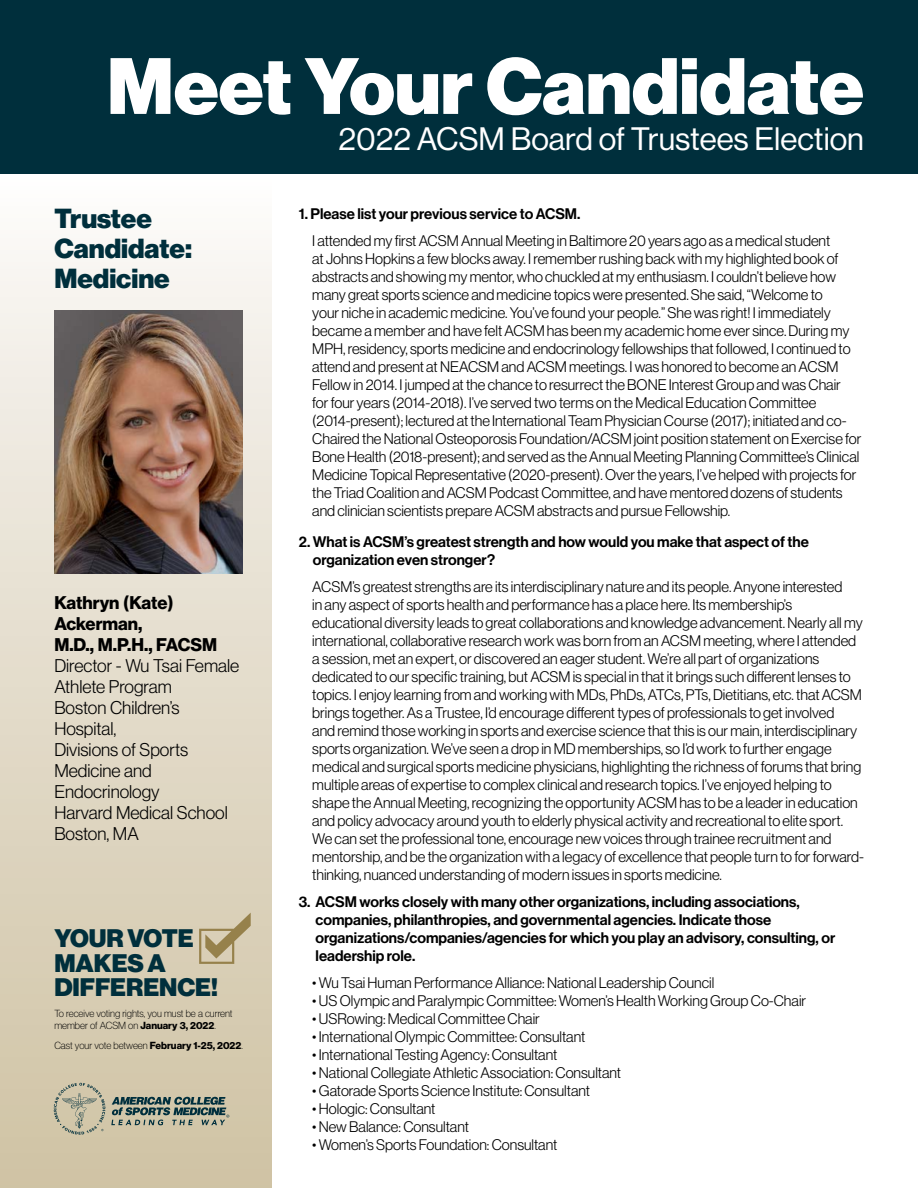
<style>
.page{position:relative;width:918px;height:1188px;background:#fff}
.page>*{position:absolute;margin:0;border:0;box-sizing:border-box;transform-origin:0 0}
.t1{font:78px "N Haas Grotesk DS Pro 95 Blk";color:#fff}
.t2{font:31.8px "N Haas Grotesk DS Pro 55 Rg";color:#fff}
.t3{font:27px/30px "N Haas Grotesk DS Pro 95 Blk";color:#002f3c}
.t4{font:24.9px/24.9px "N Haas Grotesk DS Pro 95 Blk";color:#002f3c}
.t5{font:18px/21px "N Haas Grotesk DS Pro 45 Lt";color:#000}
.t6{font:18px/21px "N Haas Grotesk DS Pro 75 Bd";color:#000}
.t7{font:15px/18px "N Haas Grotesk DS Pro 45 Lt";color:#000}
.t8{font:15px/18px "N Haas Grotesk DS Pro 65 Md";color:#000}
.t9{font:10.05px/12px "N Haas Grotesk DS Pro 35 X Lt";color:#000}
.s1{font-family:"N Haas Grotesk DS Pro 75 Bd"}
</style>
<div class="page">
<div style="left:0;top:174px;width:272px;height:1014px;background:linear-gradient(to bottom,#f9f8f6,#cec1a2)"></div>
<div style="left:0;top:0;width:918px;height:174px;background:#002f3c"></div>
<svg style="left:111px;top:1097px;width:118px;height:28px;background:#808b7f"></svg>
<svg style="left:54px;top:1083px;width:51px;height:52px;background:#bbb69d"></svg>
<svg style="left:199px;top:913px;width:52px;height:51px;background:#c3b593"></svg>
<img style="left:54px;top:310px;width:188px;height:263px">
<h1 class="t1" style="left:107px;top:41px;width:758px">Meet Your Candidate</h1>
<h2 class="t2" style="left:338px;top:121px;width:527px">2022 ACSM Board of Trustees Election</h2>
<h3 class="t3" style="left:54px;top:204px;width:139px">Trustee<br>Candidate:<br>Medicine</h3>
<p class="t6" style="left:54px;top:593px;width:164px">Kathryn (Kate)<br>Ackerman,<br>M.D., M.P.H., FACSM</p>
<p class="t5" style="left:54px;top:655px;width:187px">Director - Wu Tsai Female<br>Athlete Program<br>Boston Children’s<br>Hospital,<br>Divisions of Sports<br>Medicine and<br>Endocrinology<br>Harvard Medical School<br>Boston, MA</p>
<h3 class="t4" style="left:54px;top:926px;width:165px">YOUR VOTE<br>MAKES A<br>DIFFERENCE!</h3>
<p class="t9" style="left:54px;top:1007px;width:180px">To receive voting rights, you must be a current member of ACSM on <span class="s1">January 3, 2022</span>.</p>
<p class="t9" style="left:54px;top:1040px;width:190px">Cast your vote between <span class="s1">February 1-25, 2022</span>.</p>
<p class="t8" style="left:299px;top:205px;width:283px">1. Please list your previous service to ACSM.</p>
<p class="t7" style="left:312px;top:232px;width:551px">I attended my first ACSM Annual Meeting in Baltimore 20 years ago as a medical student<br>at Johns Hopkins a few blocks away. I remember rushing back with my highlighted book of abstracts and showing my mentor, who chuckled at my enthusiasm. I couldn’t believe how many great sports science and medicine topics were presented. She said, “Welcome to<br>your niche in academic medicine. You’ve found your people.” She was right! I immediately became a member and have felt ACSM has been my academic home ever since. During my MPH, residency, sports medicine and endocrinology fellowships that followed, I continued to attend and present at NEACSM and ACSM meetings. I was honored to become an ACSM Fellow in 2014. I jumped at the chance to resurrect the BONE Interest Group and was Chair<br>for four years (2014-2018). I’ve served two terms on the Medical Education Committee (2014-present); lectured at the International Team Physician Course (2017); initiated and co-Chaired the National Osteoporosis Foundation/ACSM joint position statement on Exercise for Bone Health (2018-present); and served as the Annual Meeting Planning Committee’s Clinical Medicine Topical Representative (2020-present). Over the years, I’ve helped with projects for the Triad Coalition and ACSM Podcast Committee, and have mentored dozens of students and clinician scientists prepare ACSM abstracts and pursue Fellowship.</p>
<p class="t8" style="left:313px;top:533px;width:498px;text-indent:-14px">2. What is ACSM’s greatest strength and how would you make that aspect of the organization even stronger?</p>
<p class="t7" style="left:312px;top:578px;width:553px">ACSM’s greatest strengths are its interdisciplinary nature and its people. Anyone interested<br>in any aspect of sports health and performance has a place here. Its membership’s educational diversity leads to great collaborations and knowledge advancement. Nearly all my international, collaborative research work was born from an ACSM meeting, where I attended a session, met an expert, or discovered an eager student. We’re all part of organizations dedicated to our specific training, but ACSM is special in that it brings such different lenses to topics. I enjoy learning from and working with MDs, PhDs, ATCs, PTs, Dietitians, etc. that ACSM brings together. As a Trustee, I’d encourage different types of professionals to get involved<br>and remind those working in sports and exercise science that this is our main, interdisciplinary sports organization. We’ve seen a drop in MD memberships, so I’d work to further engage medical and surgical sports medicine physicians, highlighting the richness of forums that bring multiple areas of expertise to complex clinical and research topics. I’ve enjoyed helping to shape the Annual Meeting, recognizing the opportunity ACSM has to be a leader in education and policy advocacy around youth to elderly physical activity and recreational to elite sport.<br>We can set the professional tone, encourage new voices through trainee recruitment and mentorship, and be the organization with a legacy of excellence that people turn to for forward&shy;thinking, nuanced understanding of modern issues in sports medicine.</p>
<p class="t8" style="left:316px;top:893px;width:521px;text-indent:-17px">3. ACSM works closely with many other organizations, including associations, companies, philanthropies, and governmental agencies. Indicate those organizations/companies/agencies for which you play an advisory, consulting, or leadership role.</p>
<p class="t7" style="left:312px;top:974px;width:403px">• Wu Tsai Human Performance Alliance: National Leadership Council</p>
<p class="t7" style="left:312px;top:992px;width:495px">• US Olympic and Paralympic Committee: Women’s Health Working Group Co-Chair</p>
<p class="t7" style="left:312px;top:1010px;width:229px">• USRowing: Medical Committee Chair</p>
<p class="t7" style="left:312px;top:1028px;width:274px">• International Olympic Committee: Consultant</p>
<p class="t7" style="left:312px;top:1046px;width:247px">• International Testing Agency: Consultant</p>
<p class="t7" style="left:312px;top:1064px;width:310px">• National Collegiate Athletic Association: Consultant</p>
<p class="t7" style="left:312px;top:1082px;width:279px">• Gatorade Sports Science Institute: Consultant</p>
<p class="t7" style="left:312px;top:1100px;width:125px">• Hologic: Consultant</p>
<p class="t7" style="left:312px;top:1118px;width:158px">• New Balance: Consultant</p>
<p class="t7" style="left:312px;top:1136px;width:247px">• Women’s Sports Foundation: Consultant</p>
</div>
